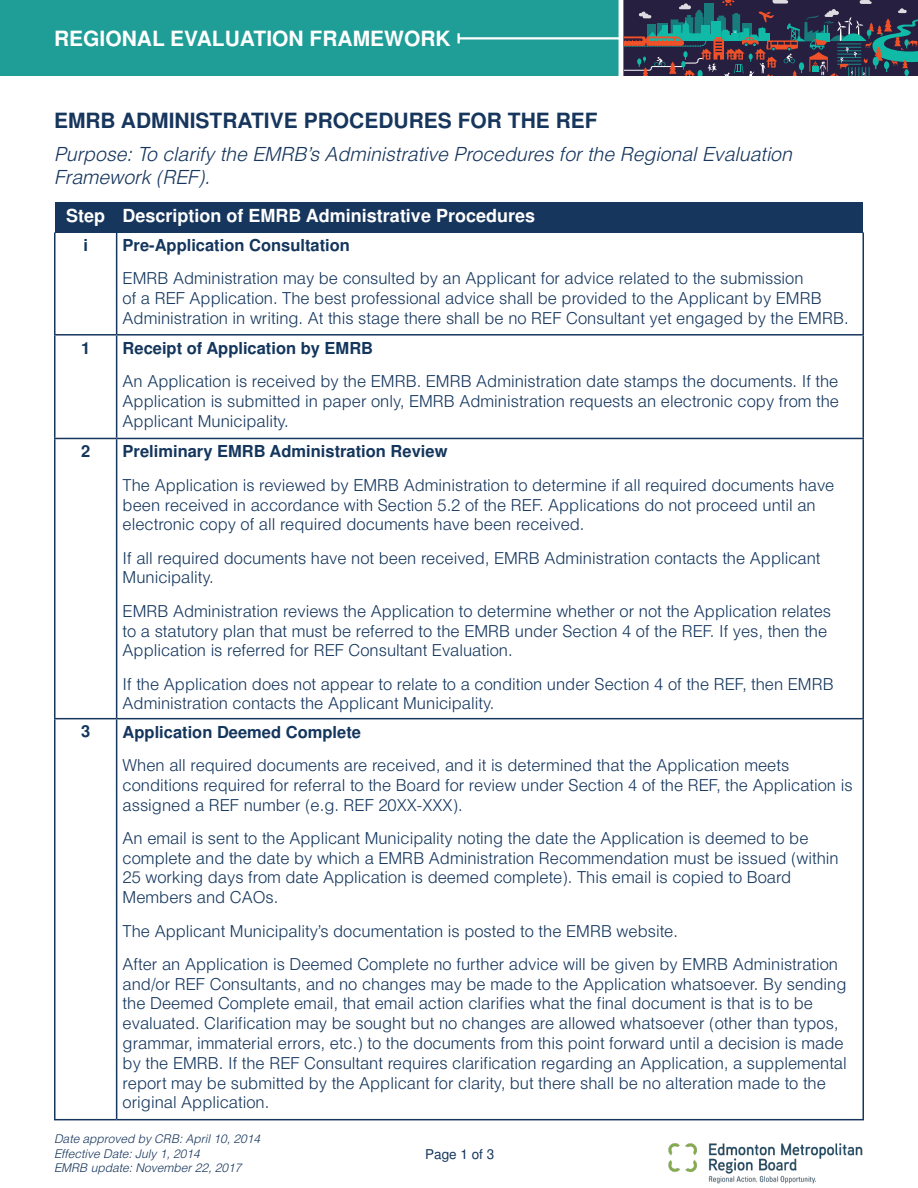
<style>
.page{position:relative;width:918px;height:1188px;background:#fff}
.page>*{position:absolute;margin:0;border:0;box-sizing:border-box;transform-origin:0 0}
.t1{font:700 21px "Helvetica";color:#17365d}
.t2{font:700 21px "Helvetica";color:#fff}
.t3{font:italic 300 19.5px/23.4px "Helvetica";color:#17365d}
.t4{font:700 18px "Helvetica";color:#fff}
.t5{font:300 16.5px/19.8px "Helvetica";color:#14365d}
.t6{font:700 16.5px "Helvetica";color:#14365d}
.t7{font:13.5px "Helvetica";color:#17365d}
.t8{font:italic 300 12px/14.4px "Helvetica";color:#17365d}
.t9{font:700 2.55px "Roboto";color:#fff}
</style>
<div class="page">
<svg style="left:623px;top:0;width:295px;height:76px;background:#384555"></svg>
<div style="left:0;top:0;width:623px;height:76px;background:#1f9e97"></div>
<hr style="left:619px;top:0;width:4px;height:98px;background:#fff">
<hr style="left:459px;top:37px;width:163px;height:3px;background:#fff">
<svg style="left:458px;top:33px;width:2px;height:10px"></svg>
<img style="left:668px;top:1143px;width:195px;height:40px">
<div style="left:55px;top:202px;width:62px;height:30px;background:#17365d"></div>
<div style="left:117px;top:202px;width:746px;height:30px;background:#17365d"></div>
<hr style="left:54px;top:232px;width:2px;height:102px;background:#17365d">
<hr style="left:116px;top:232px;width:1px;height:102px;background:#17365d">
<hr style="left:862px;top:232px;width:2px;height:102px;background:#17365d">
<hr style="left:54px;top:336px;width:2px;height:102px;background:#17365d">
<hr style="left:54px;top:334px;width:63px;height:2px;background:#17365d">
<hr style="left:117px;top:334px;width:747px;height:2px;background:#17365d">
<hr style="left:116px;top:336px;width:1px;height:102px;background:#17365d">
<hr style="left:862px;top:336px;width:2px;height:102px;background:#17365d">
<hr style="left:54px;top:438px;width:63px;height:1px;background:#17365d">
<hr style="left:54px;top:439px;width:2px;height:279px;background:#17365d">
<hr style="left:117px;top:438px;width:747px;height:1px;background:#17365d">
<hr style="left:116px;top:439px;width:1px;height:279px;background:#17365d">
<hr style="left:862px;top:439px;width:2px;height:279px;background:#17365d">
<hr style="left:54px;top:718px;width:63px;height:1px;background:#17365d">
<hr style="left:54px;top:719px;width:2px;height:400px;background:#17365d">
<hr style="left:54px;top:1119px;width:63px;height:1px;background:#17365d">
<hr style="left:117px;top:718px;width:747px;height:1px;background:#17365d">
<hr style="left:116px;top:719px;width:1px;height:400px;background:#17365d">
<hr style="left:862px;top:719px;width:2px;height:400px;background:#17365d">
<hr style="left:117px;top:1119px;width:747px;height:1px;background:#17365d">
<p class="t2" style="left:54px;top:26px;width:398px">REGIONAL EVALUATION FRAMEWORK</p>
<p class="t9" style="left:734px;top:30px;width:3px">H</p>
<p class="t1" style="left:54px;top:108px;width:545px">EMRB ADMINISTRATIVE PROCEDURES FOR THE REF</p>
<p class="t3" style="left:54px;top:142px;width:740px">Purpose: To clarify the EMRB’s Administrative Procedures for the Regional Evaluation<br>Framework (REF).</p>
<p class="t4" style="left:66px;top:205px;width:41px">Step</p>
<p class="t4" style="left:123px;top:205px;width:414px">Description of EMRB Administrative Procedures</p>
<p class="t6" style="left:83px;top:235px;width:6px">i</p>
<p class="t6" style="left:123px;top:235px;width:229px">Pre-Application Consultation</p>
<p class="t5" style="left:123px;top:268px;width:727px">EMRB Administration may be consulted by an Applicant for advice related to the submission<br>of a REF Application. The best professional advice shall be provided to the Applicant by EMRB<br>Administration in writing. At this stage there shall be no REF Consultant yet engaged by the EMRB.</p>
<p class="t6" style="left:81px;top:338px;width:11px">1</p>
<p class="t6" style="left:123px;top:338px;width:252px">Receipt of Application by EMRB</p>
<p class="t5" style="left:123px;top:371px;width:718px;text-align:justify">An Application is received by the EMRB. EMRB Administration date stamps the documents. If the Application is submitted in paper only, EMRB Administration requests an electronic copy from the Applicant Municipality.</p>
<p class="t6" style="left:81px;top:442px;width:11px">2</p>
<p class="t6" style="left:123px;top:442px;width:326px">Preliminary EMRB Administration Review</p>
<p class="t5" style="left:123px;top:475px;width:713px">The Application is reviewed by EMRB Administration to determine if all required documents have been received in accordance with Section 5.2 of the REF. Applications do not proceed until an electronic copy of all required documents have been received.</p>
<p class="t5" style="left:123px;top:547px;width:699px">If all required documents have not been received, EMRB Administration contacts the Applicant<br>Municipality.</p>
<p class="t5" style="left:123px;top:601px;width:710px">EMRB Administration reviews the Application to determine whether or not the Application relates to a statutory plan that must be referred to the EMRB under Section 4 of the REF. If yes, then the<br>Application is referred for REF Consultant Evaluation.</p>
<p class="t5" style="left:123px;top:673px;width:713px">If the Application does not appear to relate to a condition under Section 4 of the REF, then EMRB<br>Administration contacts the Applicant Municipality.</p>
<p class="t6" style="left:81px;top:722px;width:11px">3</p>
<p class="t6" style="left:123px;top:722px;width:240px">Application Deemed Complete</p>
<p class="t5" style="left:123px;top:755px;width:732px">When all required documents are received, and it is determined that the Application meets conditions required for referral to the Board for review under Section 4 of the REF, the Application is assigned a REF number (e.g. REF 20XX-XXX).</p>
<p class="t5" style="left:123px;top:828px;width:718px">An email is sent to the Applicant Municipality noting the date the Application is deemed to be complete and the date by which a EMRB Administration Recommendation must be issued (within 25 working days from date Application is deemed complete). This email is copied to Board Members and CAOs.</p>
<p class="t5" style="left:123px;top:920px;width:557px">The Applicant Municipality’s documentation is posted to the EMRB website.</p>
<p class="t5" style="left:123px;top:954px;width:726px">After an Application is Deemed Complete no further advice will be given by EMRB Administration and/or REF Consultants, and no changes may be made to the Application whatsoever. By sending the Deemed Complete email, that email action clarifies what the final document is that is to be evaluated. Clarification may be sought but no changes are allowed whatsoever (other than typos, grammar, immaterial errors, etc.) to the documents from this point forward until a decision is made by the EMRB. If the REF Consultant requires clarification regarding an Application, a supplemental report may be submitted by the Applicant for clarity, but there shall be no alteration made to the original Application.</p>
<p class="t8" style="left:54px;top:1132px;width:208px">Date approved by CRB: April 10, 2014<br>Effective Date: July 1, 2014<br>EMRB update: November 22, 2017</p>
<p class="t7" style="left:425px;top:1146px;width:71px">Page 1 of 3</p>
</div>
